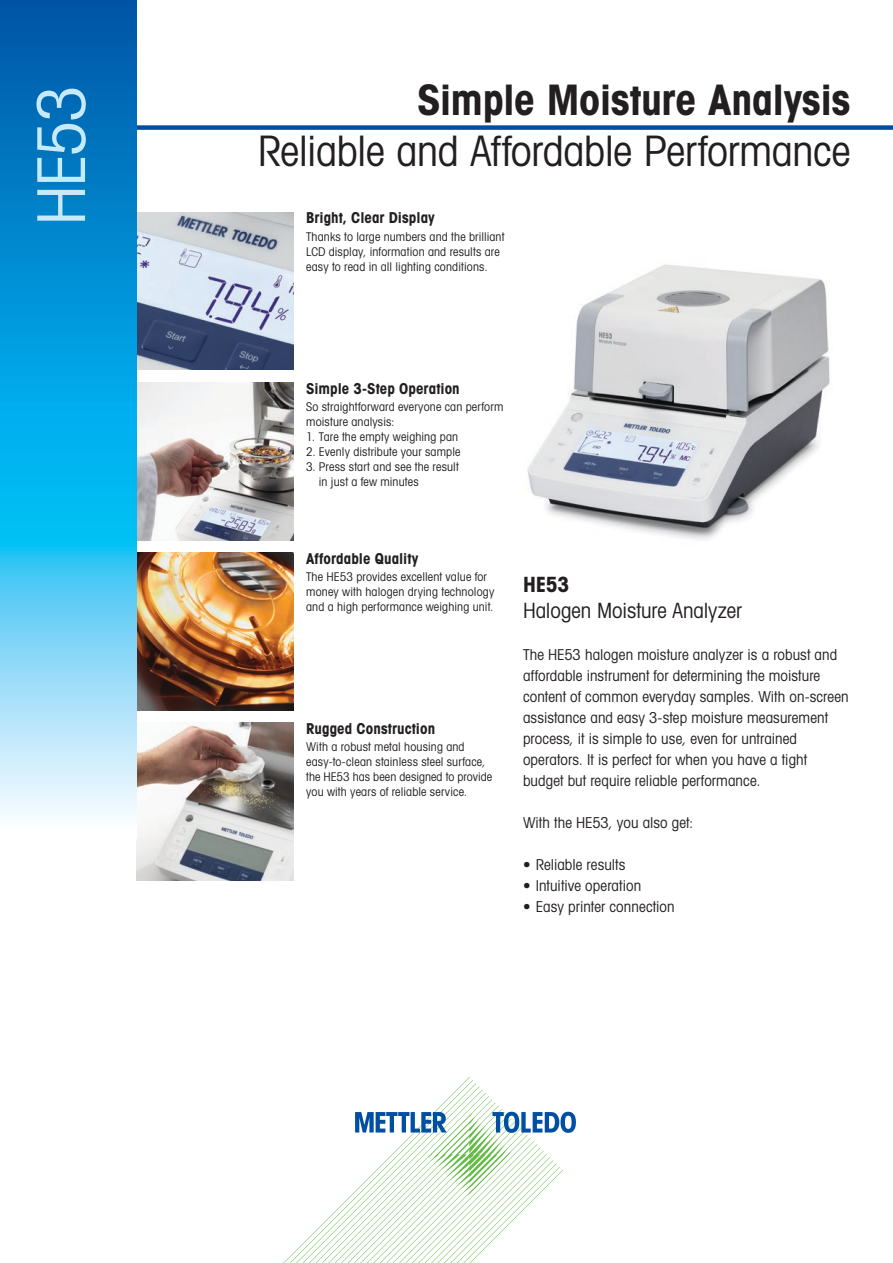
<style>
.page{position:relative;width:893px;height:1263px;background:#fff}
.page>*{position:absolute;margin:0;border:0;box-sizing:border-box;transform-origin:0 0}
.t1{font:66px "Avant Gardefor MT Bk";color:#c7eafb}
.t2{font:42px "Avant Gardefor MT Bk";letter-spacing:-.01em;color:#231f20}
.t3{font:42px "Avant Gardefor MT Bd";letter-spacing:-.01em;color:#231f20}
.t4{font:21px "Avant Gardefor MT Bk";letter-spacing:-.005em;color:#231f20}
.t5{font:21px "Avant Gardefor MT Bd";color:#231f20}
.t6{font:15px/21px "Avant Gardefor MT Bk";letter-spacing:.005em;color:#231f20}
.t7{font:15px "Avant Gardefor MT Bd";letter-spacing:.005em;color:#231f20}
.t8{font:12px/15px "Avant Gardefor MT Bk";letter-spacing:.015em;color:#231f20}
</style>
<div class="page">
<img style="left:136px;top:723px;width:157px;height:157px">
<img style="left:136px;top:553px;width:157px;height:157px">
<img style="left:136px;top:383px;width:157px;height:157px">
<img style="left:136px;top:213px;width:157px;height:157px">
<img style="left:527px;top:264px;width:303px;height:276px">
<div style="left:111px;top:125px;width:782px;height:5px;background:#004fa3"></div>
<svg style="left:283px;top:1077px;width:293px;height:186px"></svg>
<svg style="left:0;top:0;width:136px;height:815px;background:#31a8df"></svg>
<h1 class="t1" style="left:21px;top:225px;width:142px;rotate:-90deg">HE53</h1>
<h2 class="t3" style="left:417px;top:73px;width:435px">Simple Moisture Analysis</h2>
<h2 class="t2" style="left:258px;top:125px;width:594px">Reliable and Affordable Performance</h2>
<p class="t7" style="left:306px;top:208px;width:130px">Bright, Clear Display</p>
<p class="t8" style="left:306px;top:229px;width:200px">Thanks to large numbers and the brilliant<br>LCD display, information and results are easy to read in all lighting conditions.</p>
<p class="t7" style="left:306px;top:379px;width:155px">Simple 3-Step Operation</p>
<p class="t8" style="left:306px;top:399px;width:199px">So straightforward everyone can perform moisture analysis:</p>
<p class="t8" style="left:306px;top:429px;width:153px">1. Tare the empty weighing pan</p>
<p class="t8" style="left:306px;top:444px;width:156px">2. Evenly distribute your sample</p>
<p class="t8" style="left:319px;top:459px;width:141px;text-indent:-13px">3. Press start and see the result in just a few minutes</p>
<p class="t7" style="left:306px;top:549px;width:114px">Affordable Quality</p>
<p class="t8" style="left:306px;top:569px;width:190px">The HE53 provides excellent value for money with halogen drying technology and a high performance weighing unit.</p>
<p class="t7" style="left:306px;top:719px;width:131px">Rugged Construction</p>
<p class="t8" style="left:306px;top:739px;width:188px">With a robust metal housing and easy-to-clean stainless steel surface, the HE53 has been designed to provide you with years of reliable service.</p>
<h3 class="t5" style="left:523px;top:571px;width:48px">HE53</h3>
<h3 class="t4" style="left:523px;top:597px;width:220px">Halogen Moisture Analyzer</h3>
<p class="t6" style="left:523px;top:643px;width:327px">The HE53 halogen moisture analyzer is a robust and affordable instrument for determining the moisture content of common everyday samples. With on-screen assistance and easy 3-step moisture measurement process, it is simple to use, even for untrained operators. It is perfect for when you have a tight budget but require reliable performance.</p>
<p class="t6" style="left:523px;top:811px;width:172px">With the HE53, you also get:</p>
<p class="t6" style="left:523px;top:853px;width:104px">• Reliable results</p>
<p class="t6" style="left:523px;top:874px;width:120px">• Intuitive operation</p>
<p class="t6" style="left:523px;top:895px;width:153px">• Easy printer connection</p>
</div>
